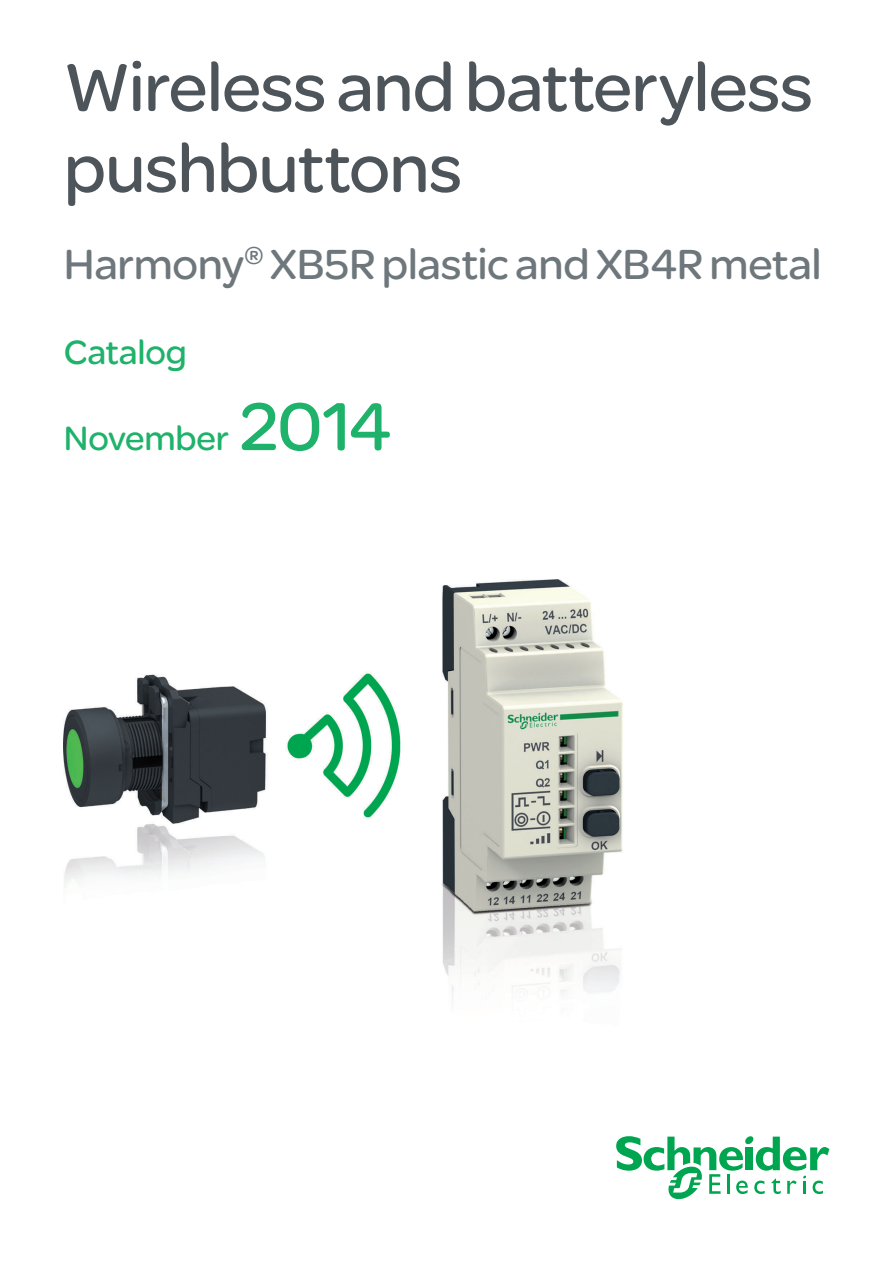
<style>
.page{position:relative;width:893px;height:1263px;background:#fff}
.page>*{position:absolute;margin:0;border:0;box-sizing:border-box;transform-origin:0 0}
.t1{font:72px/81px "SE Optimist";letter-spacing:-.01em;color:#4d545a}
.t2{font:45px "SE Optimist";letter-spacing:-.005em;color:#6e777c}
.t3{font:36px "SE Optimist";letter-spacing:-.005em;color:#1eb26a}
.s1{font-size:72px}
</style>
<div class="page">
<svg style="left:616px;top:1136px;width:213px;height:63px"></svg>
<img style="left:64px;top:579px;width:558px;height:422px">
<p class="t1" style="left:64px;top:44px;width:751px">Wireless and batteryless pushbuttons</p>
<p class="t2" style="left:64px;top:233px;width:760px">Harmony<sup>®</sup> XB5R plastic and XB4R metal</p>
<p class="t3" style="left:64px;top:327px;width:125px">Catalog</p>
<p class="t3" style="left:64px;top:413px;width:329px">November <span class="s1">2014</span></p>
</div>
